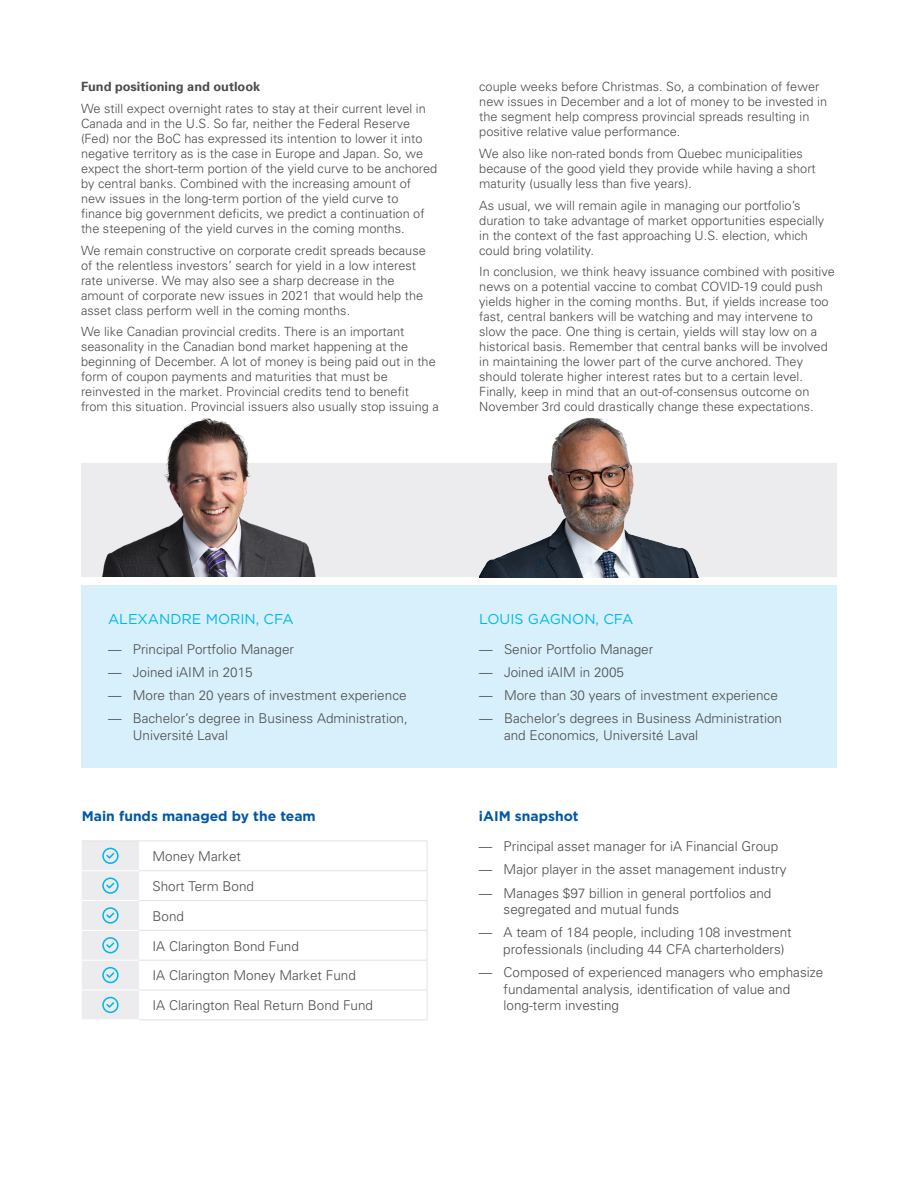
<style>
.page{position:relative;width:918px;height:1188px;background:#fff}
.page>*{position:absolute;margin:0;border:0;box-sizing:border-box;transform-origin:0 0}
.t1{font:14.25px "Gotham";color:#00b6ef}
.t2{font:700 13.8px "Gotham";color:#0158a6}
.t3{font:300 13.5px/16.5px "Univers";color:#4b4c4d}
.t4{font:300 12.75px/15px "Univers";color:#4b4c4d}
.t5{font:700 12.75px "Univers";color:#4b4c4d}
</style>
<div class="page">
<div style="left:81px;top:463px;width:756px;height:113px;background:#ececee"></div>
<svg style="left:139px;top:842px;width:288px;height:178px"></svg>
<hr style="left:139px;top:870px;width:288px;height:1px;background:#e1e2e4">
<hr style="left:139px;top:900px;width:288px;height:1px;background:#e1e2e4">
<hr style="left:139px;top:930px;width:288px;height:1px;background:#e1e2e4">
<hr style="left:139px;top:960px;width:288px;height:1px;background:#e1e2e4">
<hr style="left:139px;top:990px;width:288px;height:1px;background:#e1e2e4">
<hr style="left:139px;top:1020px;width:288px;height:1px;background:#e1e2e4">
<hr style="left:139px;top:841px;width:288px;height:1px;background:#e1e2e4">
<svg style="left:427px;top:841px;width:1px;height:119px"></svg>
<hr style="left:427px;top:960px;width:1px;height:30px;background:#e1e2e4">
<hr style="left:427px;top:990px;width:1px;height:30px;background:#e1e2e4">
<svg style="left:82px;top:841px;width:57px;height:178px;background:#e0e9ee"></svg>
<div style="left:81px;top:585px;width:756px;height:183px;background:#d8f0fb"></div>
<img style="left:480px;top:417px;width:229px;height:161px">
<img style="left:102px;top:418px;width:214px;height:158px">
<p class="t5" style="left:81px;top:79px;width:181px">Fund positioning and outlook</p>
<p class="t4" style="left:81px;top:101px;width:358px">We still expect overnight rates to stay at their current level in Canada and in the U.S. So far, neither the Federal Reserve (Fed) nor the BoC has expressed its intention to lower it into negative territory as is the case in Europe and Japan. So, we expect the short-term portion of the yield curve to be anchored by central banks. Combined with the increasing amount of new issues in the long-term portion of the yield curve to finance big government deficits, we predict a continuation of the steepening of the yield curves in the coming months.</p>
<p class="t4" style="left:81px;top:243px;width:346px">We remain constructive on corporate credit spreads because of the relentless investors’ search for yield in a low interest rate universe. We may also see a sharp decrease in the amount of corporate new issues in 2021 that would help the asset class perform well in the coming months.</p>
<p class="t4" style="left:81px;top:324px;width:359px">We like Canadian provincial credits. There is an important seasonality in the Canadian bond market happening at the beginning of December. A lot of money is being paid out in the form of coupon payments and maturities that must be reinvested in the market. Provincial credits tend to benefit from this situation. Provincial issuers also usually stop issuing a</p>
<p class="t4" style="left:479px;top:79px;width:349px">couple weeks before Christmas. So, a combination of fewer new issues in December and a lot of money to be invested in the segment help compress provincial spreads resulting in positive relative value performance.</p>
<p class="t4" style="left:479px;top:146px;width:338px">We also like non-rated bonds from Quebec municipalities because of the good yield they provide while having a short maturity (usually less than five years).</p>
<p class="t4" style="left:479px;top:198px;width:347px">As usual, we will remain agile in managing our portfolio’s duration to take advantage of market opportunities especially in the context of the fast approaching U.S. election, which could bring volatility.</p>
<p class="t4" style="left:479px;top:264px;width:357px">In conclusion, we think heavy issuance combined with positive news on a potential vaccine to combat COVID-19 could push yields higher in the coming months. But, if yields increase too fast, central bankers will be watching and may intervene to slow the pace. One thing is certain, yields will stay low on a historical basis. Remember that central banks will be involved in maintaining the lower part of the curve anchored. They should tolerate higher interest rates but to a certain level.<br>Finally, keep in mind that an out-of-consensus outcome on November 3rd could drastically change these expectations.</p>
<p class="t1" style="left:108px;top:610px;width:187px">ALEXANDRE MORIN, CFA</p>
<p class="t3" style="left:108px;top:641px;width:188px">— Principal Portfolio Manager</p>
<p class="t3" style="left:108px;top:664px;width:146px">— Joined iAIM in 2015</p>
<p class="t3" style="left:108px;top:687px;width:300px">— More than 20 years of investment experience</p>
<p class="t3" style="left:133px;top:710px;width:277px;text-indent:-25px">— Bachelor’s degree in Business Administration,<br>Université Laval</p>
<p class="t2" style="left:82px;top:807px;width:236px">Main funds managed by the team</p>
<p class="t3" style="left:153px;top:848px;width:90px">Money Market</p>
<p class="t3" style="left:153px;top:878px;width:103px">Short Term Bond</p>
<p class="t3" style="left:153px;top:908px;width:33px">Bond</p>
<p class="t3" style="left:153px;top:938px;width:148px">IA Clarington Bond Fund</p>
<p class="t3" style="left:153px;top:967px;width:205px">IA Clarington Money Market Fund</p>
<p class="t3" style="left:153px;top:997px;width:222px">IA Clarington Real Return Bond Fund</p>
<p class="t1" style="left:479px;top:610px;width:156px">LOUIS GAGNON, CFA</p>
<p class="t3" style="left:479px;top:641px;width:176px">— Senior Portfolio Manager</p>
<p class="t3" style="left:479px;top:664px;width:146px">— Joined iAIM in 2005</p>
<p class="t3" style="left:479px;top:687px;width:300px">— More than 30 years of investment experience</p>
<p class="t3" style="left:504px;top:710px;width:280px;text-indent:-25px">— Bachelor’s degrees in Business Administration and Economics, Université Laval</p>
<p class="t2" style="left:479px;top:807px;width:101px">iAIM snapshot</p>
<p class="t3" style="left:479px;top:838px;width:301px">— Principal asset manager for iA Financial Group</p>
<p class="t3" style="left:479px;top:861px;width:309px">— Major player in the asset management industry</p>
<p class="t3" style="left:504px;top:885px;width:269px;text-indent:-25px">— Manages $97 billion in general portfolios and segregated and mutual funds</p>
<p class="t3" style="left:503px;top:924px;width:290px;text-indent:-24px">— A team of 184 people, including 108 investment professionals (including 44 CFA charterholders)</p>
<p class="t3" style="left:504px;top:964px;width:321px;text-indent:-25px">— Composed of experienced managers who emphasize fundamental analysis, identification of value and long-term investing</p>
</div>
